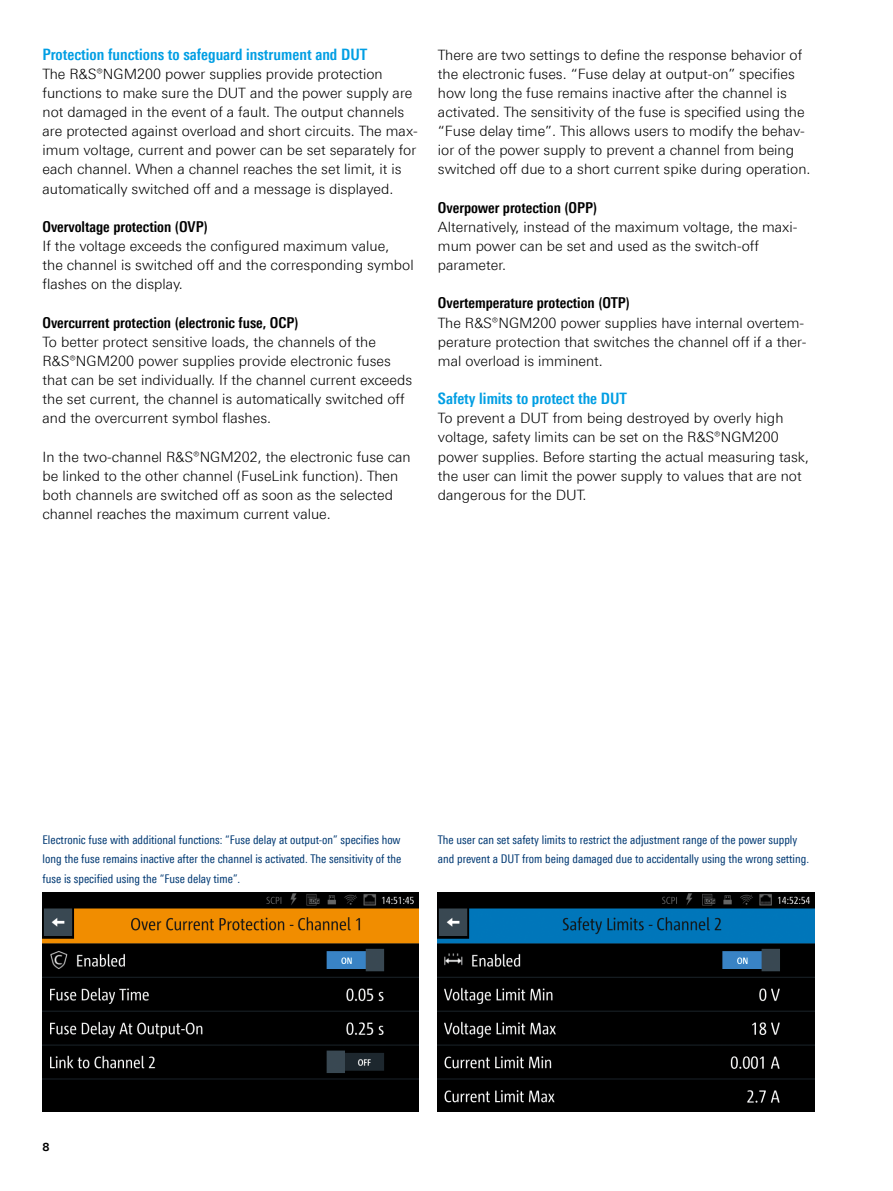
<style>
.page{position:relative;width:893px;height:1191px;background:#fff}
.page>*{position:absolute;margin:0;border:0;box-sizing:border-box;transform-origin:0 0}
.Absatzfett_cyan{font:700 15.75px "Linotype Univers 620 Cn";color:#009ee3}
.Absatzfett_schwarz{font:700 15px "Linotype Univers 620 Cn";color:#000}
.Haupttext_ohne_Absta{font:300 14.25px/19.2px "Linotype Univers 330";color:#000}
.Haupttext{font:300 14.25px/19.2px "Linotype Univers 330";color:#000}
.Bildunterschrift{font:12px/19.2px "Linotype Univers 420 Cn";color:#003973;text-align:justify}
.t1{font:700 11.25px "Linotype Univers 630";color:#000}
</style>
<div class="page">
<img style="left:43px;top:892px;width:376px;height:219px">
<img style="left:438px;top:892px;width:376px;height:219px">
<p class="Absatzfett_cyan" style="left:43px;top:45px;width:326px">Protection functions to safeguard instrument and DUT</p>
<p class="Haupttext_ohne_Absta" style="left:43px;top:64px;width:377px">The R&amp;S®NGM200 power supplies provide protection functions to make sure the DUT and the power supply are not damaged in the event of a fault. The output channels are protected against overload and short circuits. The max&shy;imum voltage, current and power can be set separately for each channel. When a channel reaches the set limit, it is automatically switched off and a message is displayed.</p>
<p class="Absatzfett_schwarz" style="left:43px;top:217px;width:167px">Overvoltage protection (OVP)</p>
<p class="Haupttext_ohne_Absta" style="left:43px;top:236px;width:373px">If the voltage exceeds the configured maximum value,<br>the channel is switched off and the corresponding symbol flashes on the display.</p>
<p class="Absatzfett_schwarz" style="left:43px;top:313px;width:257px">Overcurrent protection (electronic fuse, OCP)</p>
<p class="Haupttext_ohne_Absta" style="left:43px;top:332px;width:371px">To better protect sensitive loads, the channels of the R&amp;S®NGM200 power supplies provide electronic fuses that can be set individually. If the channel current exceeds the set current, the channel is automatically switched off and the overcurrent symbol flashes.</p>
<p class="Haupttext" style="left:43px;top:447px;width:370px">In the two-channel R&amp;S®NGM202, the electronic fuse can be linked to the other channel (FuseLink function). Then both channels are switched off as soon as the selected channel reaches the maximum current value.</p>
<p class="Haupttext" style="left:438px;top:45px;width:374px">There are two settings to define the response behavior of the electronic fuses. “Fuse delay at output-on” specifies how long the fuse remains inactive after the channel is activated. The sensitivity of the fuse is specified using the “Fuse delay time”. This allows users to modify the behav&shy;ior of the power supply to prevent a channel from being switched off due to a short current spike during operation.</p>
<p class="Absatzfett_schwarz" style="left:438px;top:198px;width:161px">Overpower protection (OPP)</p>
<p class="Haupttext_ohne_Absta" style="left:438px;top:217px;width:361px">Alternatively, instead of the maximum voltage, the maxi&shy;mum power can be set and used as the switch-off parameter.</p>
<p class="Absatzfett_schwarz" style="left:438px;top:294px;width:194px">Overtemperature protection (OTP)</p>
<p class="Haupttext_ohne_Absta" style="left:438px;top:313px;width:370px">The R&amp;S®NGM200 power supplies have internal overtem&shy;perature protection that switches the channel off if a ther&shy;mal overload is imminent.</p>
<p class="Absatzfett_cyan" style="left:438px;top:389px;width:191px">Safety limits to protect the DUT</p>
<p class="Haupttext_ohne_Absta" style="left:438px;top:408px;width:373px">To prevent a DUT from being destroyed by overly high voltage, safety limits can be set on the R&amp;S®NGM200 power supplies. Before starting the actual measuring task, the user can limit the power supply to values that are not dangerous for the DUT.</p>
<p class="Bildunterschrift" style="left:43px;top:830px;width:360px">Electronic fuse with additional functions: “Fuse delay at output-on” specifies how long the fuse remains inactive after the channel is activated. The sensitivity of the fuse is specified using the “Fuse delay time”.</p>
<p class="Bildunterschrift" style="left:438px;top:830px;width:373px">The user can set safety limits to restrict the adjustment range of the power supply and prevent a DUT from being damaged due to accidentally using the wrong setting.</p>
<p class="t1" style="left:43px;top:1139px;width:9px">8</p>
</div>
